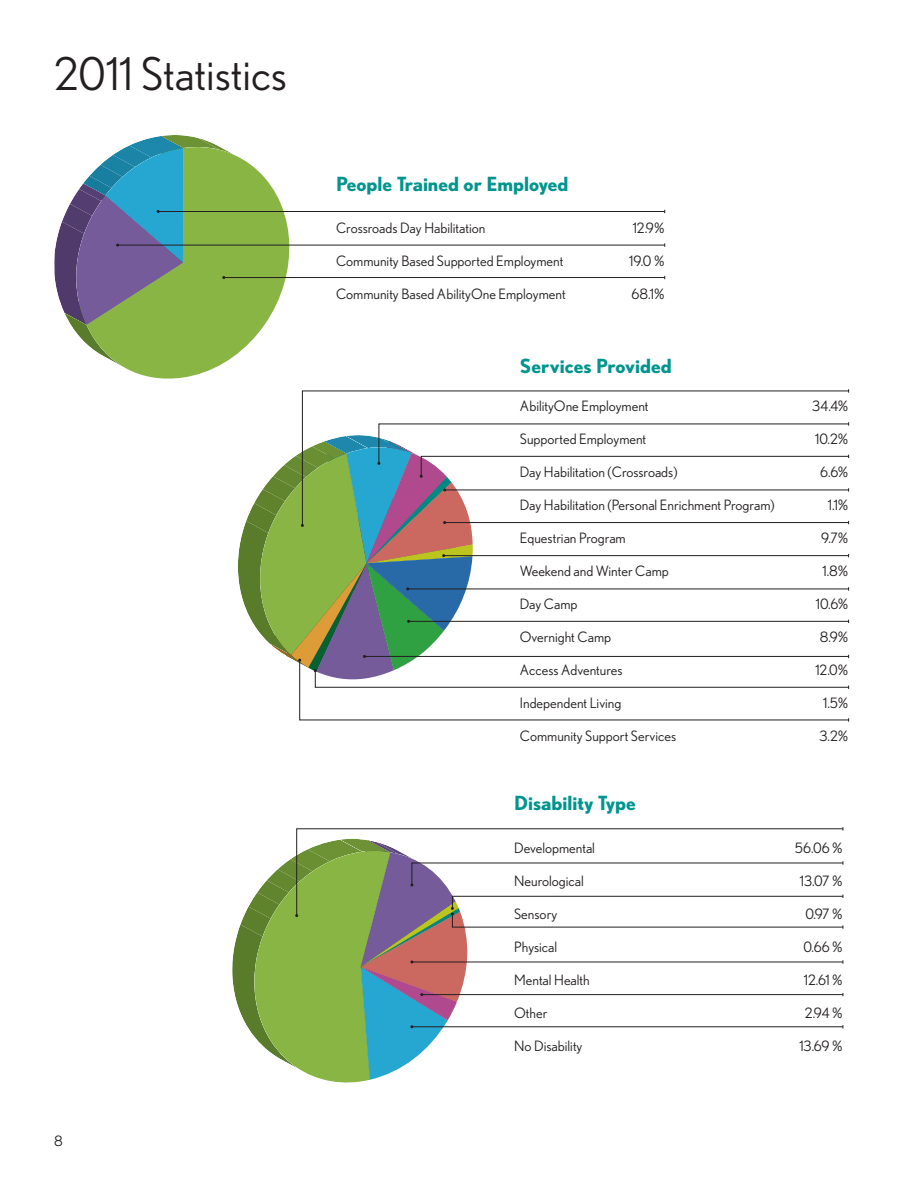
<style>
.page{position:relative;width:918px;height:1188px;background:#fff}
.page>*{position:absolute;margin:0;border:0;box-sizing:border-box;transform-origin:0 0}
.t1{font:45px "Nobel";color:#231f20}
.Donor_heading{font:700 19.5px "Nobel";color:#00958e}
.t2{font:14.25px "Nobel";color:#231f20}
</style>
<div class="page">
<svg style="left:125px;top:158px;width:164px;height:221px;fill:#89b544"></svg>
<hr style="left:158px;top:211px;width:507px;height:1px;background:#231f20">
<hr style="left:118px;top:245px;width:547px;height:1px;background:#231f20">
<hr style="left:224px;top:277px;width:441px;height:1px;background:#231f20">
<svg style="left:54px;top:135px;width:186px;height:233px;background:#82a385"></svg>
<svg style="left:296px;top:828px;width:548px;height:11px"></svg>
<svg style="left:232px;top:839px;width:612px;height:244px"></svg>
<svg style="left:302px;top:390px;width:546px;height:32px"></svg>
<svg style="left:238px;top:422px;width:611px;height:300px"></svg>
<h1 class="t1" style="left:54px;top:49px;width:235px">2011 Statistics</h1>
<p class="t2" style="left:54px;top:1132px;width:10px">8</p>
<p class="Donor_heading" style="left:336px;top:172px;width:234px">People Trained or Employed</p>
<p class="t2" style="left:336px;top:220px;width:151px">Crossroads Day Habilitation</p>
<p class="t2" style="left:633px;top:220px;width:33px">12.9%</p>
<p class="t2" style="left:336px;top:253px;width:229px">Community Based Supported Employment</p>
<p class="t2" style="left:629px;top:253px;width:37px">19.0 %</p>
<p class="t2" style="left:336px;top:286px;width:231px">Community Based AbilityOne Employment</p>
<p class="t2" style="left:632px;top:286px;width:34px">68.1%</p>
<h2 class="Donor_heading" style="left:520px;top:354px;width:153px">Services Provided</h2>
<p class="t2" style="left:520px;top:397px;width:130px">AbilityOne Employment</p>
<p class="t2" style="left:812px;top:397px;width:38px">34.4%</p>
<p class="t2" style="left:520px;top:430px;width:128px">Supported Employment</p>
<p class="t2" style="left:815px;top:430px;width:35px">10.2%</p>
<p class="t2" style="left:520px;top:463px;width:159px">Day Habilitation (Crossroads)</p>
<p class="t2" style="left:820px;top:463px;width:30px">6.6%</p>
<p class="t2" style="left:520px;top:496px;width:256px">Day Habilitation (Personal Enrichment Program)</p>
<p class="t2" style="left:828px;top:496px;width:22px">1.1%</p>
<p class="t2" style="left:520px;top:529px;width:107px">Equestrian Program</p>
<p class="t2" style="left:821px;top:529px;width:29px">9.7%</p>
<p class="t2" style="left:520px;top:562px;width:151px">Weekend and Winter Camp</p>
<p class="t2" style="left:823px;top:562px;width:27px">1.8%</p>
<p class="t2" style="left:520px;top:595px;width:59px">Day Camp</p>
<p class="t2" style="left:816px;top:595px;width:34px">10.6%</p>
<p class="t2" style="left:520px;top:628px;width:93px">Overnight Camp</p>
<p class="t2" style="left:820px;top:628px;width:30px">8.9%</p>
<p class="t2" style="left:520px;top:661px;width:104px">Access Adventures</p>
<p class="t2" style="left:815px;top:661px;width:35px">12.0%</p>
<p class="t2" style="left:520px;top:694px;width:103px">Independent Living</p>
<p class="t2" style="left:823px;top:694px;width:27px">1.5%</p>
<p class="t2" style="left:520px;top:727px;width:158px">Community Support Services</p>
<p class="t2" style="left:820px;top:727px;width:30px">3.2%</p>
<p class="Donor_heading" style="left:514px;top:791px;width:123px">Disability Type</p>
<p class="t2" style="left:514px;top:840px;width:82px">Developmental</p>
<p class="t2" style="left:795px;top:840px;width:49px">56.06 %</p>
<p class="t2" style="left:514px;top:873px;width:71px">Neurological</p>
<p class="t2" style="left:800px;top:873px;width:44px">13.07 %</p>
<p class="t2" style="left:514px;top:906px;width:45px">Sensory</p>
<p class="t2" style="left:805px;top:906px;width:39px">0.97 %</p>
<p class="t2" style="left:514px;top:939px;width:45px">Physical</p>
<p class="t2" style="left:803px;top:939px;width:41px">0.66 %</p>
<p class="t2" style="left:514px;top:972px;width:77px">Mental Health</p>
<p class="t2" style="left:804px;top:972px;width:40px">12.61 %</p>
<p class="t2" style="left:514px;top:1005px;width:35px">Other</p>
<p class="t2" style="left:805px;top:1005px;width:39px">2.94 %</p>
<p class="t2" style="left:514px;top:1038px;width:70px">No Disability</p>
<p class="t2" style="left:799px;top:1038px;width:45px">13.69 %</p>
</div>
